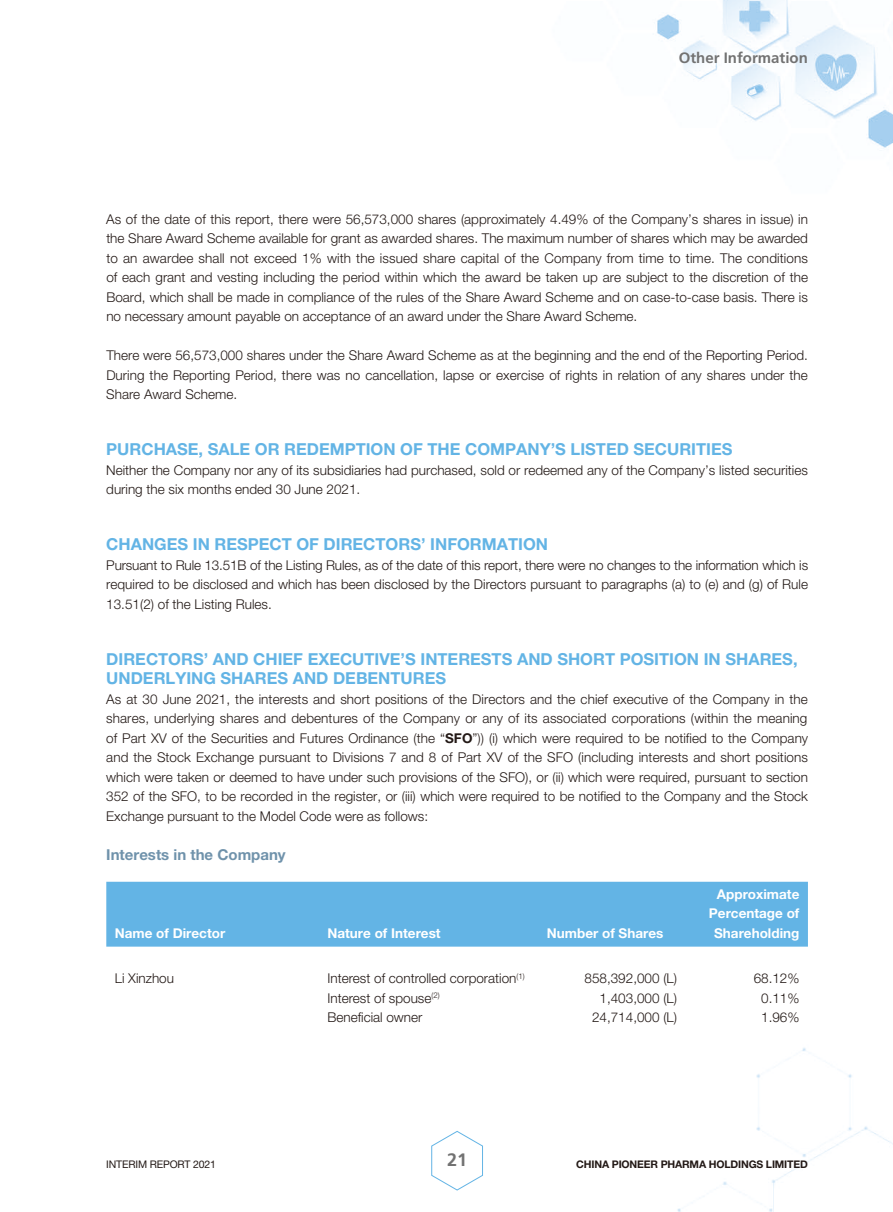
<style>
.page{position:relative;width:893px;height:1212px;background:#fff}
.page>*{position:absolute;margin:0;border:0;box-sizing:border-box;transform-origin:0 0}
.t1{font:700 18px "Frutiger LT Std";color:#727272}
.t2{font:700 16.5px/19.5px "Helvetica Neue LT Std";color:#63b4e5}
.t3{font:700 15px "Helvetica Neue LT Std";color:#6f92ab}
.t4{font:700 15px "Frutiger LT Std";color:#727272}
.t5{font:300 13.5px/19.5px "Helvetica Neue LT Std";color:#231916;text-align:justify}
.t6{font:700 13.5px/19.5px "Helvetica Neue LT Std";color:#fff;text-align:center}
.t7{font:700 10.5px "Helvetica Neue LT Std";letter-spacing:-.015em;color:#231916}
.t8{font:10.5px "Helvetica Neue LT Std";letter-spacing:-.015em;color:#231916}
.s1{font-weight:700}
</style>
<div class="page">
<img style="left:106px;top:0;width:787px;height:1212px">
<svg style="left:431px;top:1130px;width:53px;height:61px"></svg>
<div style="left:106px;top:882px;width:702px;height:65px;background:#63b4e5"></div>
<p class="t4" style="left:679px;top:49px;width:131px">Other Information</p>
<p class="t5" style="left:106px;top:209px;width:703px">As of the date of this report, there were 56,573,000 shares (approximately 4.49% of the Company’s shares in issue) in the Share Award Scheme available for grant as awarded shares. The maximum number of shares which may be awarded to an awardee shall not exceed 1% with the issued share capital of the Company from time to time. The conditions of each grant and vesting including the period within which the award be taken up are subject to the discretion of the Board, which shall be made in compliance of the rules of the Share Award Scheme and on case-to-case basis. There is no necessary amount payable on acceptance of an award under the Share Award Scheme.</p>
<p class="t5" style="left:106px;top:345px;width:703px">There were 56,573,000 shares under the Share Award Scheme as at the beginning and the end of the Reporting Period.<br>During the Reporting Period, there was no cancellation, lapse or exercise of rights in relation of any shares under the Share Award Scheme.</p>
<p class="t2" style="left:106px;top:439px;width:628px">PURCHASE, SALE OR REDEMPTION OF THE COMPANY’S LISTED SECURITIES</p>
<p class="t5" style="left:106px;top:460px;width:703px">Neither the Company nor any of its subsidiaries had purchased, sold or redeemed any of the Company’s listed securities during the six months ended 30 June 2021.</p>
<p class="t2" style="left:106px;top:534px;width:443px">CHANGES IN RESPECT OF DIRECTORS’ INFORMATION</p>
<p class="t5" style="left:106px;top:555px;width:703px">Pursuant to Rule 13.51B of the Listing Rules, as of the date of this report, there were no changes to the information which is required to be disclosed and which has been disclosed by the Directors pursuant to paragraphs (a) to (e) and (g) of Rule 13.51(2) of the Listing Rules.</p>
<p class="t2" style="left:106px;top:649px;width:693px">DIRECTORS’ AND CHIEF EXECUTIVE’S INTERESTS AND SHORT POSITION IN SHARES,<br>UNDERLYING SHARES AND DEBENTURES</p>
<p class="t5" style="left:106px;top:689px;width:703px">As at 30 June 2021, the interests and short positions of the Directors and the chief executive of the Company in the shares, underlying shares and debentures of the Company or any of its associated corporations (within the meaning of Part XV of the Securities and Futures Ordinance (the “<span class="s1">SFO</span>”)) (i) which were required to be notified to the Company and the Stock Exchange pursuant to Divisions 7 and 8 of Part XV of the SFO (including interests and short positions which were taken or deemed to have under such provisions of the SFO), or (ii) which were required, pursuant to section 352 of the SFO, to be recorded in the register, or (iii) which were required to be notified to the Company and the Stock Exchange pursuant to the Model Code were as follows:</p>
<p class="t3" style="left:106px;top:845px;width:181px">Interests in the Company</p>
<p class="t6" style="left:115px;top:923px;width:112px">Name of Director</p>
<p class="t6" style="left:327px;top:923px;width:115px">Nature of Interest</p>
<p class="t6" style="left:547px;top:923px;width:118px">Number of Shares</p>
<p class="t6" style="left:709px;top:884px;width:92px">Approximate<br>Percentage of<br>Shareholding</p>
<p class="t5" style="left:115px;top:968px;width:61px">Li Xinzhou</p>
<p class="t5" style="left:327px;top:968px;width:199px">Interest of controlled corporation<sup>(1)</sup></p>
<p class="t5" style="left:584px;top:968px;width:94px">858,392,000 (L)</p>
<p class="t5" style="left:754px;top:968px;width:47px">68.12%</p>
<p class="t5" style="left:327px;top:988px;width:114px">Interest of spouse<sup>(2)</sup></p>
<p class="t5" style="left:600px;top:988px;width:79px">1,403,000 (L)</p>
<p class="t5" style="left:761px;top:988px;width:40px">0.11%</p>
<p class="t5" style="left:327px;top:1007px;width:97px">Beneficial owner</p>
<p class="t5" style="left:592px;top:1007px;width:87px">24,714,000 (L)</p>
<p class="t5" style="left:761px;top:1007px;width:40px">1.96%</p>
<p class="t8" style="left:106px;top:1158px;width:111px">INTERIM REPORT 2021</p>
<h1 class="t1" style="left:447px;top:1149px;width:22px">21</h1>
<p class="t7" style="left:576px;top:1157px;width:233px">CHINA PIONEER PHARMA HOLDINGS LIMITED</p>
</div>
